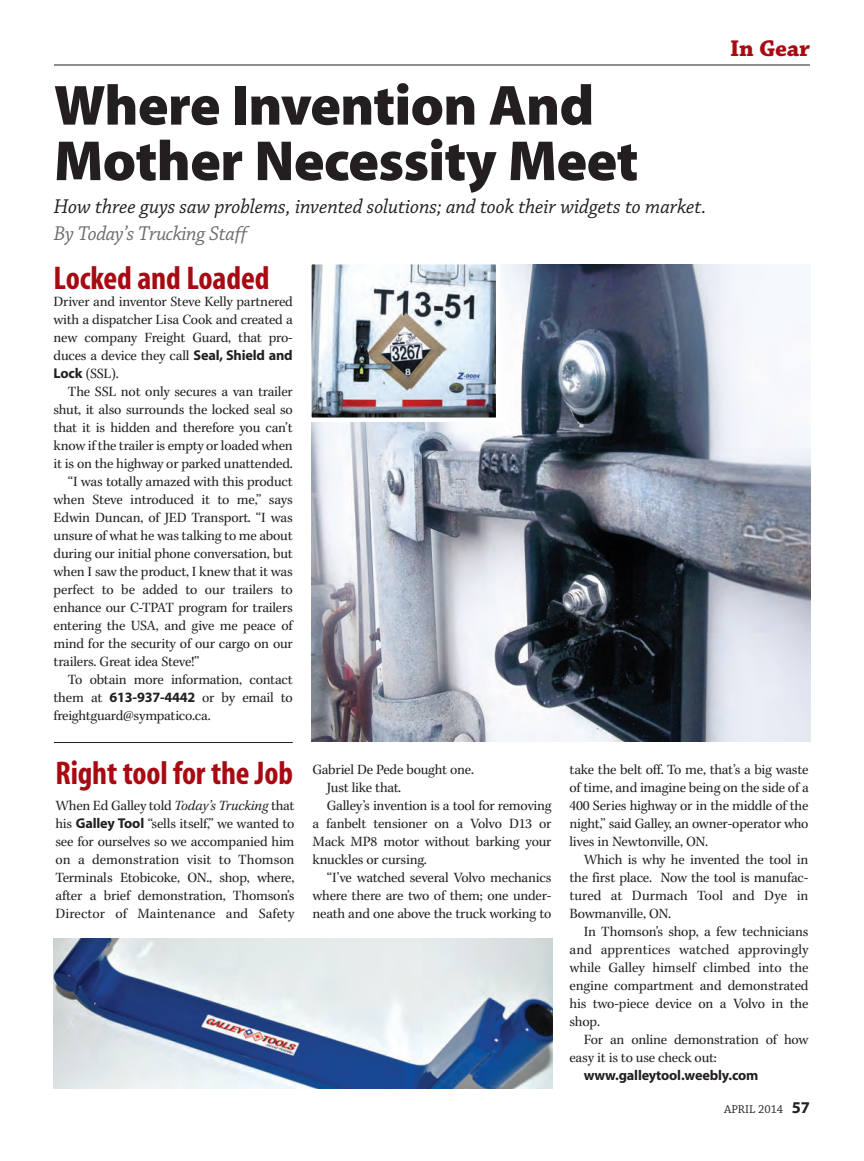
<style>
.page{position:relative;width:864px;height:1161px;background:#fff}
.page>*{position:absolute;margin:0;border:0;box-sizing:border-box;transform-origin:0 0}
.t1{font:900 57px/55.5px "Myriad";letter-spacing:-.01em;color:#231f20}
.t2{font:700 33px "Myriad Condensed";letter-spacing:-.005em;color:#a70a12}
.t3{font:700 24px "Chaparral";letter-spacing:-.01em;color:#a70a12}
.t4{font:italic 21px "Chaparral";letter-spacing:-.005em;color:#231f20}
.t5{font:italic 21px "Chaparral";letter-spacing:-.02em;color:#6c6d70}
.t6{font:14.25px/18px "Kepler";letter-spacing:-.015em;color:#231f20;text-align:justify}
.t7{font:700 14.25px "Myriad";letter-spacing:-.01em;color:#231f20}
.t8{font:12px "Chaparral";letter-spacing:-.005em;color:#231f20}
.s1{font-family:"Myriad";font-weight:700}
.s2{font-style:italic}
.s3{font-family:"Myriad";font-weight:700;font-size:16.5px}
</style>
<div class="page">
<hr style="left:54px;top:65px;width:756px;height:1px;background:#231f20">
<img style="left:311px;top:264px;width:499px;height:478px">
<img style="left:312px;top:265px;width:183px;height:152px">
<div style="left:307px;top:260px;width:193px;height:162px;border:4px solid #fff"></div>
<img style="left:54px;top:939px;width:498px;height:150px">
<hr style="left:54px;top:742px;width:239px;height:1px;background:#231f20">
<h1 class="t1" style="left:54px;top:82px;width:586px">Where Invention And<br>Mother Necessity Meet</h1>
<h3 class="t4" style="left:54px;top:197px;width:654px">How three guys saw problems, invented solutions; and took their widgets to market.</h3>
<h3 class="t5" style="left:54px;top:224px;width:195px">By Today’s Trucking Staff</h3>
<h2 class="t2" style="left:54px;top:265px;width:217px">Locked and Loaded</h2>
<p class="t6" style="left:54px;top:294px;width:241px">Driver and inventor Steve Kelly partnered with a dispatcher Lisa Cook and created a new company Freight Guard, that pro&shy;duces a device they call <span class="s1">Seal, Shield and Lock</span> (SSL).</p>
<p class="t6" style="left:68px;top:384px;width:226px">The SSL not only secures a van trailer</p>
<p class="t6" style="left:54px;top:402px;width:241px">shut, it also surrounds the locked seal so</p>
<p class="t6" style="left:54px;top:420px;width:241px">that it is hidden and therefore you can’t</p>
<p class="t6" style="left:54px;top:438px;width:241px">know if the trailer is empty or loaded when</p>
<p class="t6" style="left:54px;top:456px;width:241px">it is on the highway or parked unattended.</p>
<p class="t6" style="left:68px;top:474px;width:226px">“I was totally amazed with this product</p>
<p class="t6" style="left:54px;top:492px;width:241px">when Steve introduced it to me,” says</p>
<p class="t6" style="left:54px;top:510px;width:241px">Edwin Duncan, of JED Transport. “I was</p>
<p class="t6" style="left:54px;top:528px;width:241px">unsure of what he was talking to me about</p>
<p class="t6" style="left:54px;top:546px;width:241px">during our initial phone conversation, but</p>
<p class="t6" style="left:54px;top:564px;width:241px">when I saw the product, I knew that it was</p>
<p class="t6" style="left:54px;top:582px;width:241px">perfect to be added to our trailers to</p>
<p class="t6" style="left:54px;top:600px;width:241px">enhance our C-TPAT program for trailers</p>
<p class="t6" style="left:54px;top:618px;width:241px">entering the USA, and give me peace of</p>
<p class="t6" style="left:54px;top:636px;width:241px">mind for the security of our cargo on our</p>
<p class="t6" style="left:54px;top:654px;width:147px">trailers. Great idea Steve!”</p>
<p class="t6" style="left:68px;top:672px;width:226px">To obtain more information, contact</p>
<p class="t6" style="left:54px;top:690px;width:241px">them at <span class="s1">613-937-4442</span> or by email to</p>
<p class="t6" style="left:54px;top:708px;width:159px">freightguard@sympatico.ca.</p>
<h3 class="t3" style="left:730px;top:38px;width:81px">In Gear</h3>
<h2 class="t2" style="left:55px;top:760px;width:239px">Right tool for the Job</h2>
<p class="t6" style="left:55px;top:798px;width:241px">When Ed Galley told <span class="s2">Today’s Trucking</span> that his <span class="s1">Galley Tool</span> “sells itself,” we wanted to see for ourselves so we accompanied him on a demonstration visit to Thomson Terminals Etobicoke, ON., shop, where, after a brief demonstration, Thomson’s Director of Maintenance and Safety</p>
<p class="t6" style="left:312px;top:762px;width:163px">Gabriel De Pede bought one.</p>
<p class="t6" style="left:327px;top:780px;width:76px">Just like that.</p>
<p class="t6" style="left:327px;top:798px;width:226px">Galley’s invention is a tool for removing</p>
<p class="t6" style="left:312px;top:816px;width:241px">a fanbelt tensioner on a Volvo D13 or</p>
<p class="t6" style="left:312px;top:834px;width:240px">Mack MP8 motor without barking your</p>
<p class="t6" style="left:312px;top:852px;width:116px">knuckles or cursing.</p>
<p class="t6" style="left:327px;top:870px;width:226px">“I’ve watched several Volvo mechanics</p>
<p class="t6" style="left:312px;top:888px;width:241px">where there are two of them; one under-</p>
<p class="t6" style="left:312px;top:906px;width:240px">neath and one above the truck working to</p>
<p class="t6" style="left:569px;top:762px;width:241px">take the belt off. To me, that’s a big waste of time, and imagine being on the side of a 400 Series highway or in the middle of the night,” said Galley, an owner-operator who lives in Newtonville, ON.</p>
<p class="t6" style="left:569px;top:852px;width:240px;text-indent:14px">Which is why he invented the tool in the first place. Now the tool is manufac&shy;tured at Durmach Tool and Dye in Bowmanville, ON.</p>
<p class="t6" style="left:569px;top:924px;width:241px;text-indent:14px">In Thomson’s shop, a few technicians and apprentices watched approvingly while Galley himself climbed into the engine compartment and demonstrated his two-piece device on a Volvo in the shop.</p>
<p class="t6" style="left:569px;top:1032px;width:240px;text-indent:14px">For an online demonstration of how easy it is to use check out:</p>
<p class="t7" style="left:584px;top:1070px;width:176px">www.galleytool.weebly.com</p>
<p class="t8" style="left:724px;top:1105px;width:87px">APRIL 2014 <span class="s3">57</span></p>
</div>
